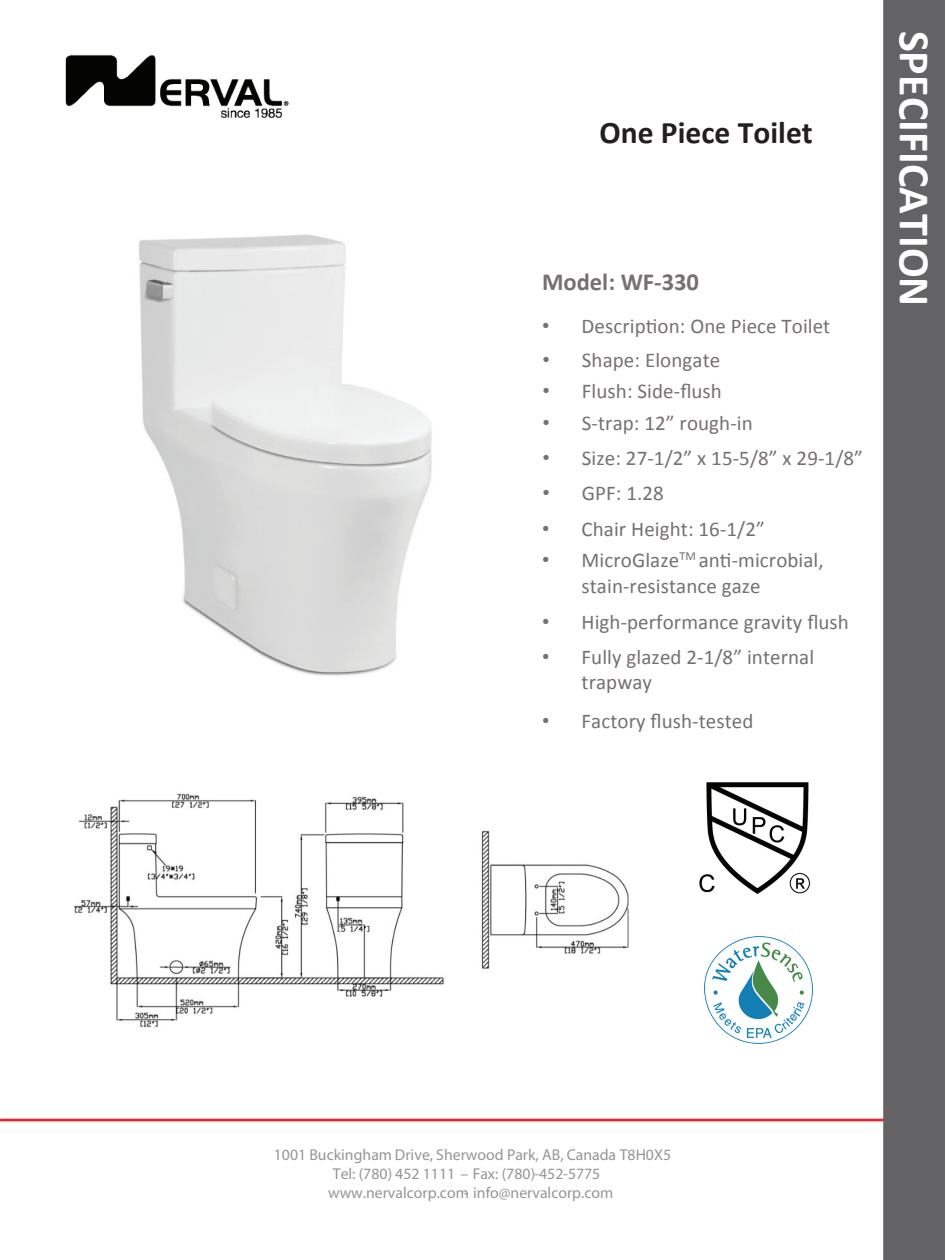
<style>
.page{position:relative;width:945px;height:1260px;background:#fff}
.page>*{position:absolute;margin:0;border:0;box-sizing:border-box;transform-origin:0 0}
.t1{font:700 43.93px "Calibri";color:#fff}
.t2{font:700 31.5px "Calibri";color:#231f20}
.t3{font:700 24.5px "Calibri";color:#767171}
.t4{font:21px/25.2px "Calibri";letter-spacing:.005em;color:#767171}
.t5{font:15.75px "Myriad Pro";letter-spacing:.005em;color:#939598}
.s1{font-family:"Arial"}
</style>
<div class="page">
<hr style="left:0;top:1119px;width:945px;height:2px;background:#ee1f23">
<div style="left:884px;top:0;width:61px;height:1260px;background:#636366"></div>
<img style="left:65px;top:54px;width:224px;height:64px">
<img style="left:139px;top:234px;width:293px;height:442px">
<img style="left:74px;top:793px;width:555px;height:235px">
<img style="left:699px;top:782px;width:112px;height:113px">
<img style="left:705px;top:937px;width:108px;height:106px">
<h2 class="t2" style="left:599px;top:112px;width:215px">One Piece Toilet</h2>
<p class="t3" style="left:542px;top:266px;width:159px">Model: WF-330</p>
<p class="t4" style="left:542px;top:313px;width:290px"><span class="s1">•</span> Description: One Piece Toilet</p>
<p class="t4" style="left:542px;top:347px;width:179px"><span class="s1">•</span> Shape: Elongate</p>
<p class="t4" style="left:542px;top:379px;width:181px"><span class="s1">•</span> Flush: Side-flush</p>
<p class="t4" style="left:542px;top:411px;width:212px"><span class="s1">•</span> S-trap: 12” rough-in</p>
<p class="t4" style="left:542px;top:446px;width:322px"><span class="s1">•</span> Size: 27-1/2” x 15-5/8” x 29-1/8”</p>
<p class="t4" style="left:542px;top:481px;width:123px"><span class="s1">•</span> GPF: 1.28</p>
<p class="t4" style="left:542px;top:517px;width:224px"><span class="s1">•</span> Chair Height: 16-1/2”</p>
<p class="t4" style="left:582px;top:548px;width:244px;text-indent:-39px"><span class="s1">•</span> MicroGlaze<sup>TM</sup> anti-microbial, stain-resistance gaze</p>
<p class="t4" style="left:542px;top:609px;width:308px"><span class="s1">•</span> High-performance gravity flush</p>
<p class="t4" style="left:582px;top:645px;width:234px;text-indent:-39px"><span class="s1">•</span> Fully glazed 2-1/8” internal trapway</p>
<p class="t4" style="left:542px;top:708px;width:213px"><span class="s1">•</span> Factory flush-tested</p>
<h1 class="t1" style="left:942px;top:31px;width:277px;rotate:90deg">SPECIFICATION</h1>
<p class="t5" style="left:274px;top:1145px;width:399px">1001 Buckingham Drive, Sherwood Park, AB, Canada T8H0X5</p>
<p class="t5" style="left:333px;top:1164px;width:269px">Tel: (780) 452 1111 – Fax: (780)-452-5775</p>
<p class="t5" style="left:328px;top:1183px;width:287px">www.nervalcorp.com- info@nervalcorp.com</p>
</div>
